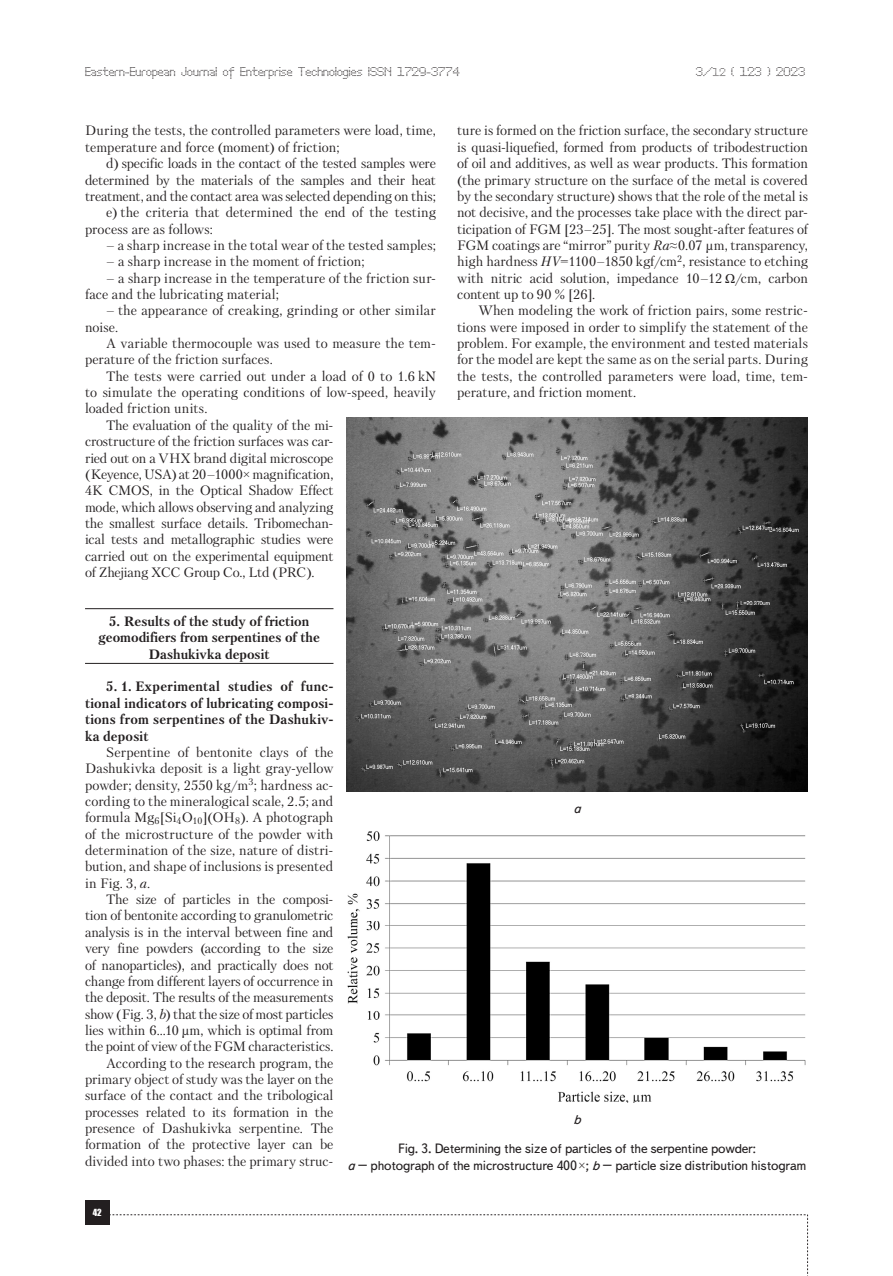
<style>
.page{position:relative;width:893px;height:1276px;background:#fff}
.page>*{position:absolute;margin:0;border:0;box-sizing:border-box;transform-origin:0 0}
.t1{font:13.5px/16.4px "Petersburg C";letter-spacing:-.005em;color:#231f20}
.t2{font:700 13.5px/16.4px "Petersburg C";color:#231f20;text-align:center}
.t3{font:13.5px/16.2px "Text Book C";letter-spacing:-.02em;color:#231f20;text-align:center}
.t4{font:italic 13.5px "Text Book C";color:#231f20}
.t5{font:12px "Perfo";letter-spacing:.015em;color:#231f20}
.t6{font:9px "Impact";color:#fff}
.s1{font-size:10.5px}
.s2{font-style:italic}
.s3{font-family:"Times New Roman"}
.s4{font-family:"Times New Roman";font-style:italic}
</style>
<div class="page">
<div style="left:85px;top:1200px;width:24px;height:24px;background:#231f20"></div>
<svg style="left:109px;top:1214px;width:699px;height:62px"></svg>
<hr style="left:85px;top:608px;width:248px;height:1px;background:#231f20">
<hr style="left:85px;top:663px;width:248px;height:1px;background:#231f20">
<img style="left:346px;top:417px;width:462px;height:374px">
<img style="left:347px;top:831px;width:459px;height:271px">
<p class="t5" style="left:85px;top:65px;width:376px">Eastern-European Journal of Enterprise Technologies ISSN 1729-3774</p>
<p class="t5" style="left:696px;top:65px;width:111px">3/<span class="s1">12</span> ( 123 ) 2023</p>
<p class="t1" style="left:457px;top:122px;width:352px;text-align:justify">ture is formed on the friction surface, the secondary structure is quasi-liquefied, formed from products of tribodestruction of oil and additives, as well as wear products. This formation (the primary structure on the surface of the metal is covered by the secondary structure) shows that the role of the metal is not decisive, and the processes take place with the direct par&shy;ticipation of FGM [23–25]. The most sought-after features of FGM coatings are “mirror” purity <span class="s2">Ra</span><span class="s3">≈</span>0.07 μm, transparency, high hardness <span class="s2">НV</span>=1100–1850 kgf/cm<sup>2</sup>, resistance to etching with nitric acid solution, impedance 10–12 <span class="s3">Ω</span>/cm, carbon content up to 90 % [26].</p>
<p class="t1" style="left:457px;top:302px;width:352px;text-align:justify;text-indent:21px">When modeling the work of friction pairs, some restric&shy;tions were imposed in order to simplify the statement of the problem. For example, the environment and tested materials for the model are kept the same as on the serial parts. During the tests, the controlled parameters were load, time, tem&shy;perature, and friction moment.</p>
<p class="t1" style="left:85px;top:122px;width:352px">During the tests, the controlled parameters were load, time, temperature and force (moment) of friction;</p>
<p class="t1" style="left:106px;top:155px;width:331px">d) specific loads in the contact of the tested samples were</p>
<p class="t1" style="left:85px;top:171px;width:352px">determined by the materials of the samples and their heat</p>
<p class="t1" style="left:85px;top:188px;width:352px">treatment, and the contact area was selected depending on this;</p>
<p class="t1" style="left:106px;top:204px;width:331px">e) the criteria that determined the end of the testing</p>
<p class="t1" style="left:85px;top:220px;width:129px">process are as follows:</p>
<p class="t1" style="left:106px;top:237px;width:331px">– a sharp increase in the total wear of the tested samples;</p>
<p class="t1" style="left:106px;top:253px;width:260px">– a sharp increase in the moment of friction;</p>
<p class="t1" style="left:85px;top:269px;width:352px;text-indent:21px">– a sharp increase in the temperature of the friction sur&shy;face and the lubricating material;</p>
<p class="t1" style="left:85px;top:302px;width:352px;text-indent:21px">– the appearance of creaking, grinding or other similar noise.</p>
<p class="t1" style="left:85px;top:335px;width:352px;text-indent:21px">A variable thermocouple was used to measure the tem&shy;perature of the friction surfaces.</p>
<p class="t1" style="left:106px;top:368px;width:331px">The tests were carried out under a load of 0 to 1.6 kN</p>
<p class="t1" style="left:85px;top:384px;width:352px">to simulate the operating conditions of low-speed, heavily</p>
<p class="t1" style="left:85px;top:400px;width:124px">loaded friction units.</p>
<p class="t1" style="left:106px;top:417px;width:229px">The evaluation of the quality of the mi-</p>
<p class="t1" style="left:85px;top:433px;width:250px">crostructure of the friction surfaces was car-</p>
<p class="t1" style="left:85px;top:449px;width:250px">ried out on a VHX brand digital microscope</p>
<p class="t1" style="left:85px;top:466px;width:250px">(Keyence, USA) at 20–1000<span class="s3">×</span> magnification,</p>
<p class="t1" style="left:85px;top:482px;width:250px">4K CMOS, in the Optical Shadow Effect</p>
<p class="t1" style="left:85px;top:498px;width:250px">mode, which allows observing and analyzing</p>
<p class="t1" style="left:85px;top:515px;width:250px">the smallest surface details. Tribomechan-</p>
<p class="t1" style="left:85px;top:531px;width:250px">ical tests and metallographic studies were</p>
<p class="t1" style="left:85px;top:547px;width:250px">carried out on the experimental equipment</p>
<p class="t1" style="left:85px;top:564px;width:231px">of Zhejiang XCC Group Co., Ltd (PRC).</p>
<p class="t2" style="left:98px;top:613px;width:223px">5. Results of the study of friction geomodifiers from serpentines of the<br>Dashukivka deposit</p>
<p class="t2" style="left:85px;top:678px;width:250px;text-align:justify;text-indent:21px">5. 1. Experimental studies of func&shy;tional indicators of lubricating composi&shy;tions from serpentines of the Dashukiv&shy;ka deposit</p>
<p class="t1" style="left:85px;top:744px;width:250px;text-align:justify;text-indent:21px">Serpentine of bentonite clays of the Dashukivka deposit is a light gray-yellow powder; density, 2550 kg/m<sup>3</sup>; hardness ac&shy;cording to the mineralogical scale, 2.5; and formula Mg<sub>6</sub>[Si<sub>4</sub>O<sub>10</sub>](OH<sub>8</sub>). A photograph of the microstructure of the powder with determination of the size, nature of distri&shy;bution, and shape of inclusions is presented in Fig. 3, <span class="s2">a</span>.</p>
<p class="t1" style="left:85px;top:891px;width:250px;text-align:right">The size of particles in the composi&shy;tion of bentonite according to granulometric analysis is in the interval between fine and very fine powders (according to the size of nanoparticles), and practically does not change from different layers of occurrence in the deposit. The results of the measurements show (Fig. 3, <span class="s2">b</span>) that the size of most particles lies within 6...10 μm, which is optimal from the point of view of the FGM characteristics.<br>According to the research program, the primary object of study was the layer on the surface of the contact and the tribological processes related to its formation in the presence of Dashukivka serpentine. The formation of the protective layer can be divided into two phases: the primary struc-</p>
<p class="t4" style="left:573px;top:800px;width:9px">а</p>
<p class="t4" style="left:573px;top:1112px;width:9px">b</p>
<p class="t3" style="left:348px;top:1141px;width:460px">Fig. 3. Determining the size of particles of the serpentine powder:<br><span class="s2">a</span> – photograph of the microstructure 400<span class="s4">×</span>; <span class="s2">b</span> – particle size distribution histogram</p>
<p class="t6" style="left:93px;top:1205px;width:11px">42</p>
</div>
